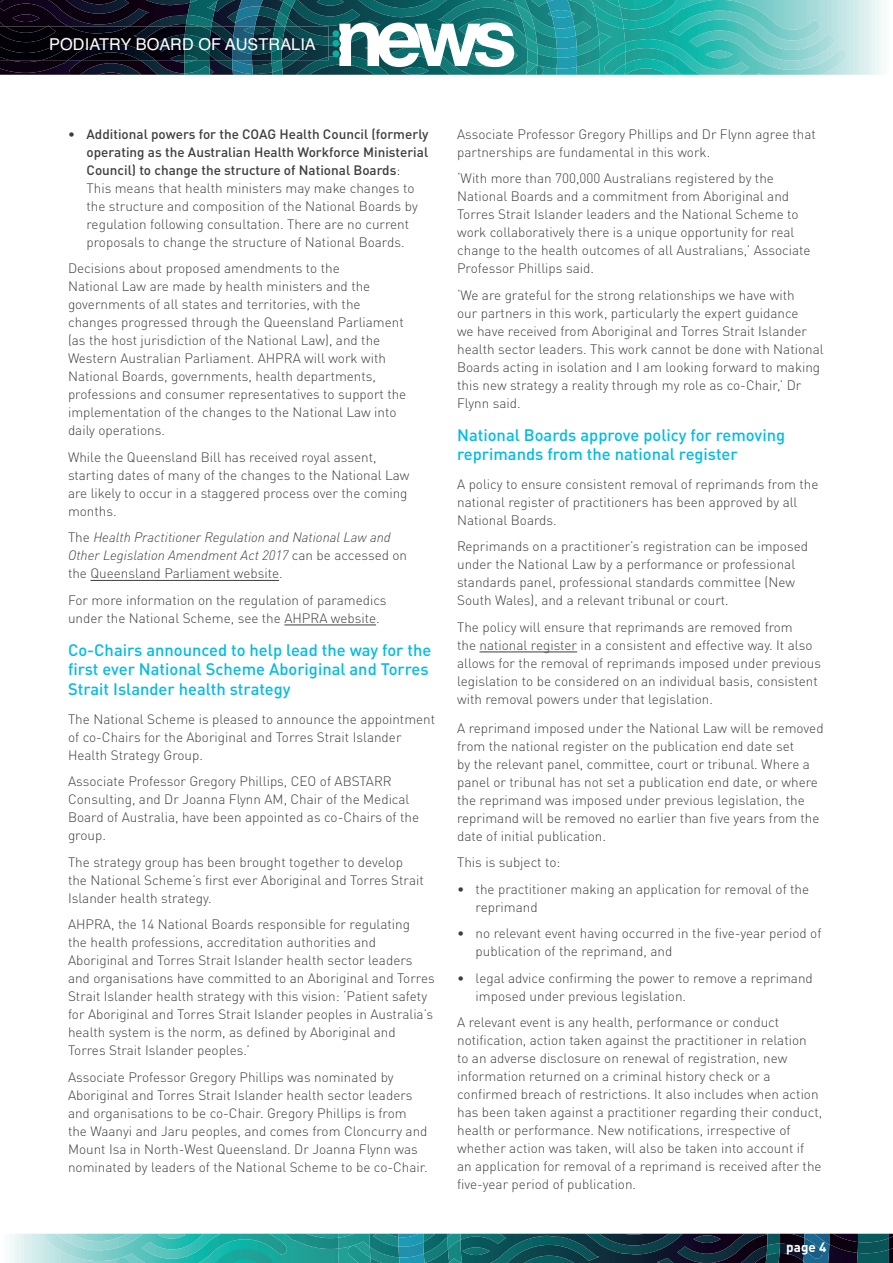
<style>
.page{position:relative;width:893px;height:1263px;background:#fff}
.page>*{position:absolute;margin:0;border:0;box-sizing:border-box;transform-origin:0 0}
.t1{font:500 16.5px/19.8px "DINOT";color:#02bce5}
.t2{font:16.35px "Helvetica";color:#fff}
.t3{font:300 13.5px/18px "DINOT";color:#3e3e3f}
.t4{font:italic 300 13.5px/18px "DINOT";color:#3e3e3f}
.t5{font:700 13.5px "DINOT";color:#fff}
.s1{font-weight:500}
.s2{font-style:normal}
</style>
<div class="page">
<svg style="left:10px;top:1234px;width:883px;height:29px;background:#2d767a"></svg>
<svg style="left:184px;top:0;width:698px;height:75px;background:#51a5a3"></svg>
<img style="left:285px;top:26px;width:44px;height:34px">
<img style="left:255px;top:26px;width:17px;height:34px">
<img style="left:211px;top:26px;width:21px;height:34px">
<img style="left:0;top:26px;width:184px;height:34px">
<img style="left:232px;top:26px;width:23px;height:34px">
<img style="left:184px;top:26px;width:27px;height:34px">
<img style="left:272px;top:26px;width:13px;height:34px">
<hr style="left:90px;top:580px;width:189px;height:1px;background:#3e3e3f">
<hr style="left:284px;top:625px;width:92px;height:1px;background:#3e3e3f">
<hr style="left:480px;top:652px;width:97px;height:1px;background:#3e3e3f">
<p class="t2" style="left:49px;top:32px;width:268px">PODIATRY BOARD OF AUSTRALIA</p>
<p class="t3" style="left:87px;top:125px;width:343px;text-indent:-18px"><span class="s1">• Additional powers for the COAG Health Council (formerly operating as the Australian Health Workforce Ministerial Council) to change the structure of National Boards</span>:<br>This means that health ministers may make changes to the structure and composition of the National Boards by regulation following consultation. There are no current proposals to change the structure of National Boards.</p>
<p class="t3" style="left:68px;top:259px;width:340px">Decisions about proposed amendments to the<br>National Law are made by health ministers and the governments of all states and territories, with the changes progressed through the Queensland Parliament (as the host jurisdiction of the National Law), and the Western Australian Parliament. AHPRA will work with National Boards, governments, health departments, professions and consumer representatives to support the implementation of the changes to the National Law into daily operations.</p>
<p class="t3" style="left:68px;top:448px;width:343px">While the Queensland Bill has received royal assent, starting dates of many of the changes to the National Law are likely to occur in a staggered process over the coming months.</p>
<p class="t4" style="left:68px;top:528px;width:341px"><span class="s2">The</span> Health Practitioner Regulation and National Law and<br>Other Legislation Amendment Act 2017 <span class="s2">can be accessed on the Queensland Parliament website.</span></p>
<p class="t3" style="left:68px;top:591px;width:320px">For more information on the regulation of paramedics under the National Scheme, see the AHPRA website.</p>
<p class="t1" style="left:68px;top:639px;width:365px">Co-Chairs announced to help lead the way for the first ever National Scheme Aboriginal and Torres<br>Strait Islander health strategy</p>
<p class="t3" style="left:68px;top:710px;width:369px">The National Scheme is pleased to announce the appointment of co-Chairs for the Aboriginal and Torres Strait Islander<br>Health Strategy Group.</p>
<p class="t3" style="left:68px;top:772px;width:353px">Associate Professor Gregory Phillips, CEO of ABSTARR Consulting, and Dr Joanna Flynn AM, Chair of the Medical Board of Australia, have been appointed as co-Chairs of the group.</p>
<p class="t3" style="left:68px;top:853px;width:357px">The strategy group has been brought together to develop the National Scheme’s first ever Aboriginal and Torres Strait<br>Islander health strategy.</p>
<p class="t3" style="left:68px;top:915px;width:368px">AHPRA, the 14 National Boards responsible for regulating<br>the health professions, accreditation authorities and Aboriginal and Torres Strait Islander health sector leaders and organisations have committed to an Aboriginal and Torres Strait Islander health strategy with this vision: ‘Patient safety for Aboriginal and Torres Strait Islander peoples in Australia’s health system is the norm, as defined by Aboriginal and Torres Strait Islander peoples.’</p>
<p class="t3" style="left:68px;top:1068px;width:361px">Associate Professor Gregory Phillips was nominated by Aboriginal and Torres Strait Islander health sector leaders and organisations to be co-Chair. Gregory Phillips is from the Waanyi and Jaru peoples, and comes from Cloncurry and Mount Isa in North-West Queensland. Dr Joanna Flynn was nominated by leaders of the National Scheme to be co-Chair.</p>
<p class="t3" style="left:457px;top:125px;width:360px">Associate Professor Gregory Phillips and Dr Flynn agree that partnerships are fundamental in this work.</p>
<p class="t3" style="left:457px;top:169px;width:355px">‘With more than 700,000 Australians registered by the National Boards and a commitment from Aboriginal and Torres Strait Islander leaders and the National Scheme to work collaboratively there is a unique opportunity for real change to the health outcomes of all Australians,’ Associate Professor Phillips said.</p>
<p class="t3" style="left:457px;top:286px;width:368px">‘We are grateful for the strong relationships we have with<br>our partners in this work, particularly the expert guidance<br>we have received from Aboriginal and Torres Strait Islander health sector leaders. This work cannot be done with National Boards acting in isolation and I am looking forward to making this new strategy a reality through my role as co-Chair,’ Dr Flynn said.</p>
<p class="t1" style="left:457px;top:424px;width:329px">National Boards approve policy for removing reprimands from the national register</p>
<p class="t3" style="left:457px;top:475px;width:363px">A policy to ensure consistent removal of reprimands from the national register of practitioners has been approved by all<br>National Boards.</p>
<p class="t3" style="left:457px;top:537px;width:352px">Reprimands on a practitioner’s registration can be imposed under the National Law by a performance or professional standards panel, professional standards committee (New South Wales), and a relevant tribunal or court.</p>
<p class="t3" style="left:457px;top:618px;width:365px">The policy will ensure that reprimands are removed from<br>the national register in a consistent and effective way. It also allows for the removal of reprimands imposed under previous legislation to be considered on an individual basis, consistent with removal powers under that legislation.</p>
<p class="t3" style="left:457px;top:719px;width:368px">A reprimand imposed under the National Law will be removed from the national register on the publication end date set<br>by the relevant panel, committee, court or tribunal. Where a panel or tribunal has not set a publication end date, or where the reprimand was imposed under previous legislation, the reprimand will be removed no earlier than five years from the date of initial publication.</p>
<p class="t3" style="left:457px;top:853px;width:105px">This is subject to:</p>
<p class="t3" style="left:476px;top:880px;width:335px;text-indent:-18px">• the practitioner making an application for removal of the reprimand</p>
<p class="t3" style="left:476px;top:924px;width:347px;text-indent:-18px">• no relevant event having occurred in the five-year period of publication of the reprimand, and</p>
<p class="t3" style="left:476px;top:969px;width:339px;text-indent:-18px">• legal advice confirming the power to remove a reprimand imposed under previous legislation.</p>
<p class="t3" style="left:457px;top:1013px;width:367px">A relevant event is any health, performance or conduct notification, action taken against the practitioner in relation<br>to an adverse disclosure on renewal of registration, new information returned on a criminal history check or a confirmed breach of restrictions. It also includes when action has been taken against a practitioner regarding their conduct, health or performance. New notifications, irrespective of whether action was taken, will also be taken into account if an application for removal of a reprimand is received after the five-year period of publication.</p>
<p class="t5" style="left:786px;top:1238px;width:42px">page 4</p>
</div>
